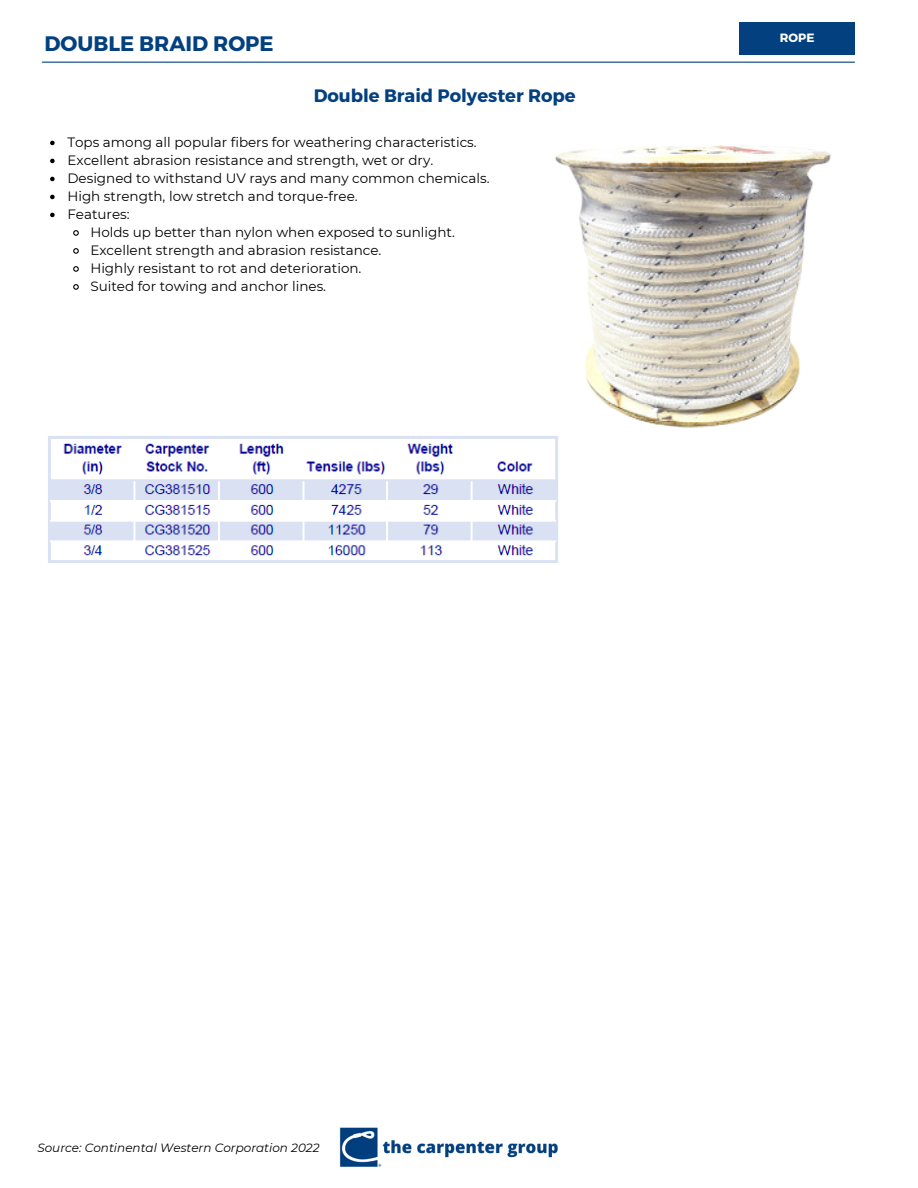
<style>
.page{position:relative;width:918px;height:1188px;background:#fff}
.page>*{position:absolute;margin:0;border:0;box-sizing:border-box;transform-origin:0 0}
.t1{font:700 21px "Montserrat";color:#03407f}
.t2{font:700 18px "Montserrat";color:#03407f}
.t3{font:13.5px "Montserrat";color:#000}
.t4{font:italic 12px "Montserrat";color:#000}
.t5{font:700 12px "Montserrat";color:#fff}
</style>
<div class="page">
<hr style="left:42px;top:62px;width:813px;height:1px;background:#03407f">
<div style="left:740px;top:22px;width:115px;height:33px;background:#03407f"></div>
<img style="left:339px;top:1127px;width:219px;height:40px">
<img style="left:555px;top:145px;width:276px;height:283px">
<img style="left:48px;top:436px;width:510px;height:127px">
<svg style="left:50px;top:141px;width:5px;height:4px"></svg>
<svg style="left:50px;top:159px;width:5px;height:4px"></svg>
<svg style="left:50px;top:177px;width:5px;height:4px"></svg>
<svg style="left:50px;top:195px;width:5px;height:4px"></svg>
<svg style="left:50px;top:213px;width:5px;height:4px"></svg>
<svg style="left:73px;top:230px;width:6px;height:6px"></svg>
<svg style="left:73px;top:248px;width:6px;height:6px"></svg>
<svg style="left:73px;top:266px;width:6px;height:6px"></svg>
<svg style="left:73px;top:284px;width:6px;height:6px"></svg>
<h1 class="t1" style="left:44px;top:30px;width:231px">DOUBLE BRAID ROPE</h1>
<p class="t5" style="left:780px;top:30px;width:36px">ROPE</p>
<h2 class="t2" style="left:314px;top:84px;width:263px">Double Braid Polyester Rope</h2>
<p class="t3" style="left:67px;top:134px;width:411px">Tops among all popular fibers for weathering characteristics.</p>
<p class="t3" style="left:67px;top:152px;width:367px">Excellent abrasion resistance and strength, wet or dry.</p>
<p class="t3" style="left:67px;top:170px;width:424px">Designed to withstand UV rays and many common chemicals.</p>
<p class="t3" style="left:67px;top:188px;width:292px">High strength, low stretch and torque-free.</p>
<p class="t3" style="left:67px;top:206px;width:64px">Features:</p>
<p class="t3" style="left:90px;top:224px;width:366px">Holds up better than nylon when exposed to sunlight.</p>
<p class="t3" style="left:90px;top:242px;width:293px">Excellent strength and abrasion resistance.</p>
<p class="t3" style="left:90px;top:260px;width:273px">Highly resistant to rot and deterioration.</p>
<p class="t3" style="left:90px;top:278px;width:237px">Suited for towing and anchor lines.</p>
<p class="t4" style="left:37px;top:1141px;width:284px">Source: Continental Western Corporation 2022</p>
</div>
